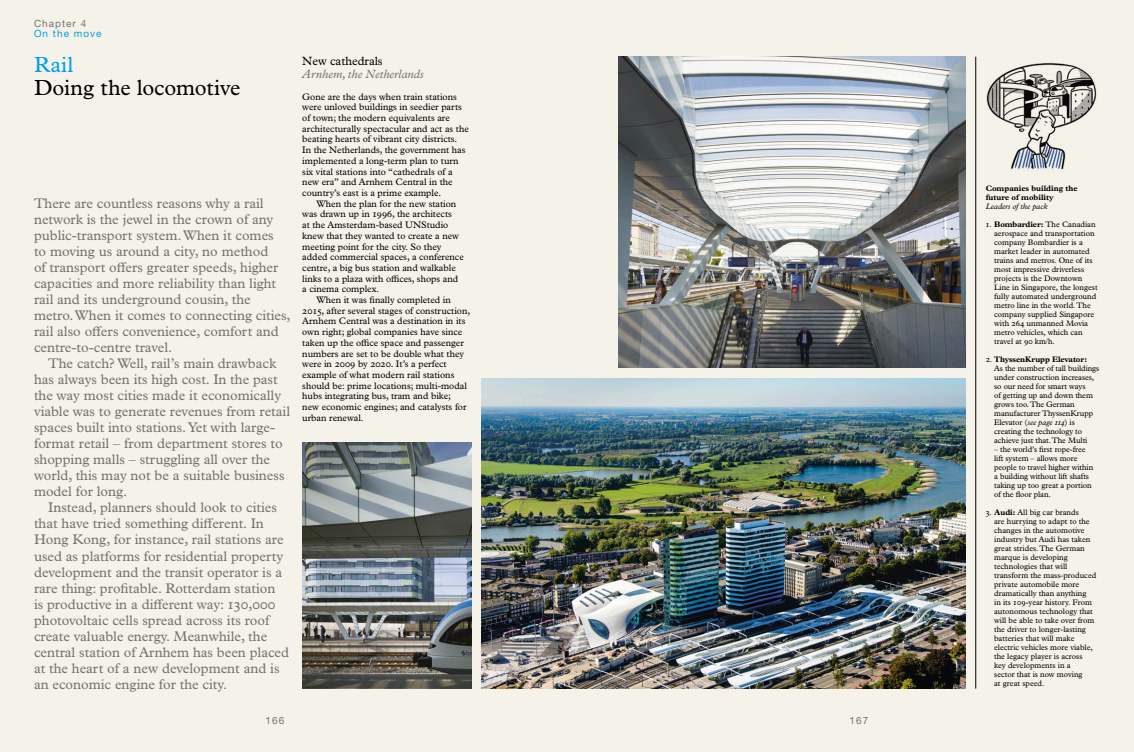
<style>
.page{position:relative;width:1134px;height:752px;background:#fff}
.page>*{position:absolute;margin:0;border:0;box-sizing:border-box;transform-origin:0 0}
.t1{font:22px "Plantin MT Std";color:#000}
.t2{font:22px "Plantin MT Std";color:#00a1e5}
.t3{font:14px/16px "Plantin MT Std";color:#74726e}
.t4{font:italic 12px "Plantin MT Std";color:#74726e}
.t5{font:12px "Plantin MT Std";color:#000}
.t6{font:10px "Helvetica Neue";letter-spacing:.1em;color:#74726e}
.t7{font:10px "Helvetica Neue";letter-spacing:.1em;color:#00a1e5}
.t8{font:9.5px/10.7px "Plantin MT Std";color:#000}
.t9{font:8px/9px "Plantin MT Std";color:#000}
.t10{font:700 8px/9px "Plantin MT Std";color:#000}
.t11{font:italic 8px "Plantin MT Std";color:#000}
.s1{font-weight:700}
.s2{font-style:italic}
</style>
<div class="page">
<div style="left:0;top:0;width:1134px;height:751px;background:#f5f2e9"></div>
<img style="left:986px;top:63px;width:111px;height:107px">
<hr style="left:975px;top:57px;width:1px;height:631px;background:#000">
<img style="left:618px;top:57px;width:348px;height:310px">
<img style="left:481px;top:378px;width:485px;height:310px">
<img style="left:302px;top:442px;width:169px;height:246px">
<p class="t6" style="left:34px;top:18px;width:54px">Chapter 4</p>
<p class="t7" style="left:34px;top:28px;width:69px">On the move</p>
<h1 class="t2" style="left:34px;top:52px;width:41px">Rail</h1>
<h1 class="t1" style="left:34px;top:75px;width:208px">Doing the locomotive</h1>
<p class="t3" style="left:34px;top:195px;width:258px">There are countless reasons why a rail network is the jewel in the crown of any public-transport system. When it comes<br>to moving us around a city, no method<br>of transport offers greater speeds, higher capacities and more reliability than light rail and its underground cousin, the metro. When it comes to connecting cities, rail also offers convenience, comfort and centre-to-centre travel.</p>
<p class="t3" style="left:34px;top:355px;width:258px;text-indent:14px">The catch? Well, rail’s main drawback has always been its high cost. In the past the way most cities made it economically viable was to generate revenues from retail spaces built into stations. Yet with large&shy;format retail – from department stores to shopping malls – struggling all over the world, this may not be a suitable business model for long.</p>
<p class="t3" style="left:34px;top:499px;width:257px;text-indent:14px">Instead, planners should look to cities that have tried something different. In Hong Kong, for instance, rail stations are used as platforms for residential property development and the transit operator is a rare thing: profitable. Rotterdam station<br>is productive in a different way: 130,000 photovoltaic cells spread across its roof create valuable energy. Meanwhile, the central station of Arnhem has been placed at the heart of a new development and is an economic engine for the city.</p>
<h3 class="t5" style="left:302px;top:54px;width:82px">New cathedrals</h3>
<h3 class="t4" style="left:302px;top:67px;width:123px">Arnhem, the Netherlands</h3>
<p class="t8" style="left:302px;top:91px;width:168px">Gone are the days when train stations were unloved buildings in seedier parts of town; the modern equivalents are architecturally spectacular and act as the beating hearts of vibrant city districts.<br>In the Netherlands, the government has implemented a long-term plan to turn six vital stations into “cathedrals of a new era” and Arnhem Central in the country’s east is a prime example.</p>
<p class="t8" style="left:302px;top:198px;width:163px;text-indent:14px">When the plan for the new station was drawn up in 1996, the architects<br>at the Amsterdam-based UNStudio knew that they wanted to create a new meeting point for the city. So they added commercial spaces, a conference centre, a big bus station and walkable links to a plaza with offices, shops and a cinema complex.</p>
<p class="t8" style="left:302px;top:294px;width:169px;text-indent:14px">When it was finally completed in 2015, after several stages of construction, Arnhem Central was a destination in its own right; global companies have since taken up the office space and passenger numbers are set to be double what they were in 2009 by 2020. It’s a perfect example of what modern rail stations should be: prime locations; multi-modal hubs integrating bus, tram and bike;<br>new economic engines; and catalysts for urban renewal.</p>
<p class="t6" style="left:266px;top:714px;width:20px">166</p>
<p class="t6" style="left:850px;top:714px;width:20px">167</p>
<p class="t10" style="left:986px;top:183px;width:93px">Companies building the future of mobility</p>
<p class="t11" style="left:986px;top:201px;width:63px">Leaders of the pack</p>
<p class="t9" style="left:994px;top:219px;width:105px;text-indent:-9px">1. <span class="s1">Bombardier:</span> The Canadian aerospace and transportation company Bombardier is a market leader in automated trains and metros. One of its most impressive driverless projects is the Downtown<br>Line in Singapore, the longest fully automated underground metro line in the world. The company supplied Singapore with 264 unmanned Movia metro vehicles, which can travel at 90 km/h.</p>
<p class="t9" style="left:994px;top:354px;width:107px;text-indent:-9px">2. <span class="s1">ThyssenKrupp Elevator:<br></span>As the number of tall buildings under construction increases, so our need for smart ways<br>of getting up and down them grows too. The German manufacturer ThyssenKrupp<br>Elevator (<span class="s2">see page 114</span>) is creating the technology to achieve just that. The Multi</p>
<p class="t9" style="left:994px;top:444px;width:101px">– the world’s first rope-free lift system – allows more people to travel higher within a building without lift shafts taking up too great a portion of the floor plan.</p>
<p class="t9" style="left:994px;top:507px;width:104px;text-indent:-9px">3. <span class="s1">Audi:</span> All big car brands<br>are hurrying to adapt to the changes in the automotive industry but Audi has taken great strides. The German marque is developing technologies that will transform the mass-produced private automobile more dramatically than anything<br>in its 109-year history. From autonomous technology that will be able to take over from the driver to longer-lasting batteries that will make electric vehicles more viable, the legacy player is across<br>key developments in a<br>sector that is now moving<br>at great speed.</p>
</div>
